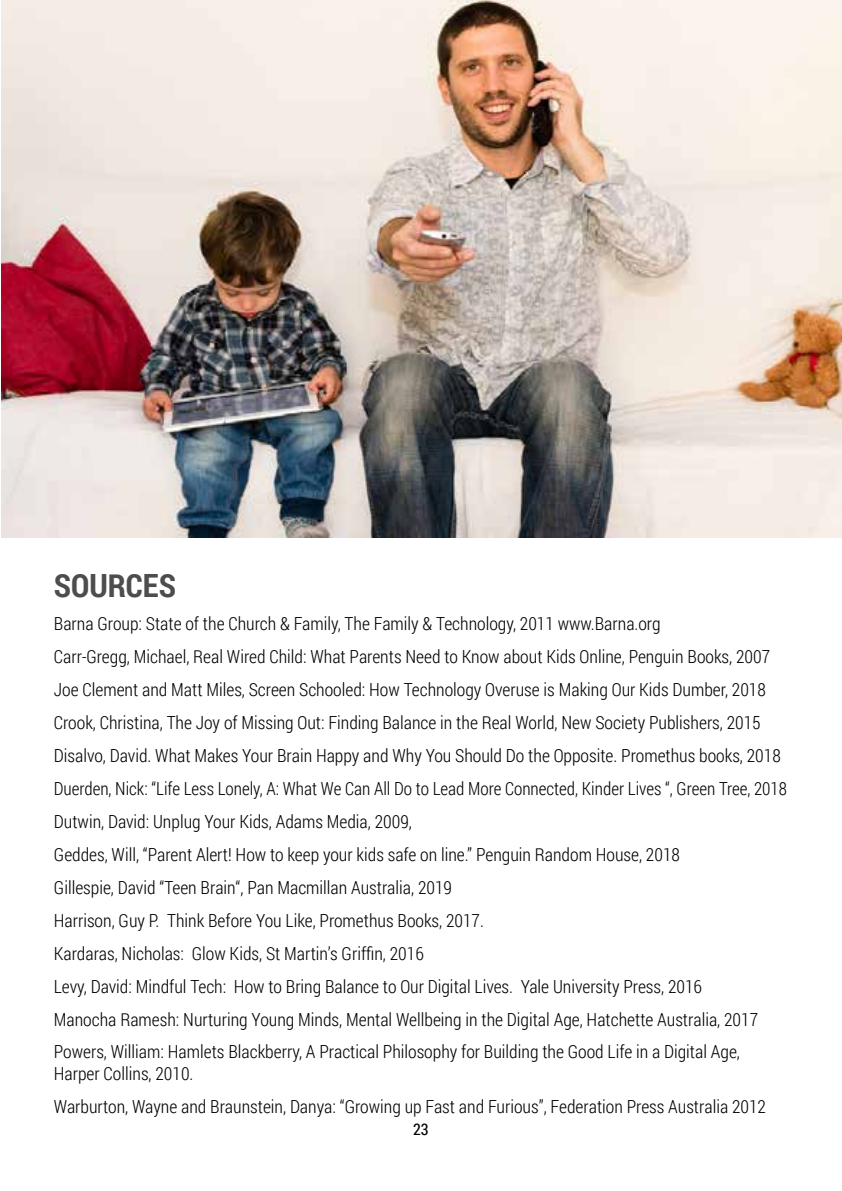
<style>
.page{position:relative;width:842px;height:1191px;background:#fff}
.page>*{position:absolute;margin:0;border:0;box-sizing:border-box;transform-origin:0 0}
.t1{font:700 32px "Roboto Condensed";color:#4d4d4f}
.t2{font:300 18px/33px "Roboto Condensed";color:#000}
.t3{font:16px "Roboto Condensed";color:#000}
</style>
<div class="page">
<img style="left:1px;top:0;width:841px;height:538px">
<h1 class="t1" style="left:54px;top:563px;width:124px">SOURCES</h1>
<p class="t2" style="left:54px;top:606px;width:735px">Barna Group: State of the Church &amp; Family, The Family &amp; Technology, 2011 www.Barna.org<br>Carr-Gregg, Michael, Real Wired Child: What Parents Need to Know about Kids Online, Penguin Books, 2007<br>Joe Clement and Matt Miles, Screen Schooled: How Technology Overuse is Making Our Kids Dumber, 2018<br>Crook, Christina, The Joy of Missing Out: Finding Balance in the Real World, New Society Publishers, 2015<br>Disalvo, David. What Makes Your Brain Happy and Why You Should Do the Opposite. Promethus books, 2018<br>Duerden, Nick: “Life Less Lonely, A: What We Can All Do to Lead More Connected, Kinder Lives “, Green Tree, 2018<br>Dutwin, David: Unplug Your Kids, Adams Media, 2009,<br>Geddes, Will, “Parent Alert! How to keep your kids safe on line.” Penguin Random House, 2018<br>Gillespie, David “Teen Brain“, Pan Macmillan Australia, 2019<br>Harrison, Guy P. Think Before You Like, Promethus Books, 2017.<br>Kardaras, Nicholas: Glow Kids, St Martin’s Griffin, 2016<br>Levy, David: Mindful Tech: How to Bring Balance to Our Digital Lives. Yale University Press, 2016<br>Manocha Ramesh: Nurturing Young Minds, Mental Wellbeing in the Digital Age, Hatchette Australia, 2017<br>Powers, William: Hamlets Blackberry, A Practical Philosophy for Building the Good Life in a Digital Age,</p>
<p class="t2" style="left:54px;top:1056px;width:714px">Harper Collins, 2010.<br>Warburton, Wayne and Braunstein, Danya: “Growing up Fast and Furious”, Federation Press Australia 2012</p>
<p class="t3" style="left:413px;top:1118px;width:17px">23</p>
</div>
